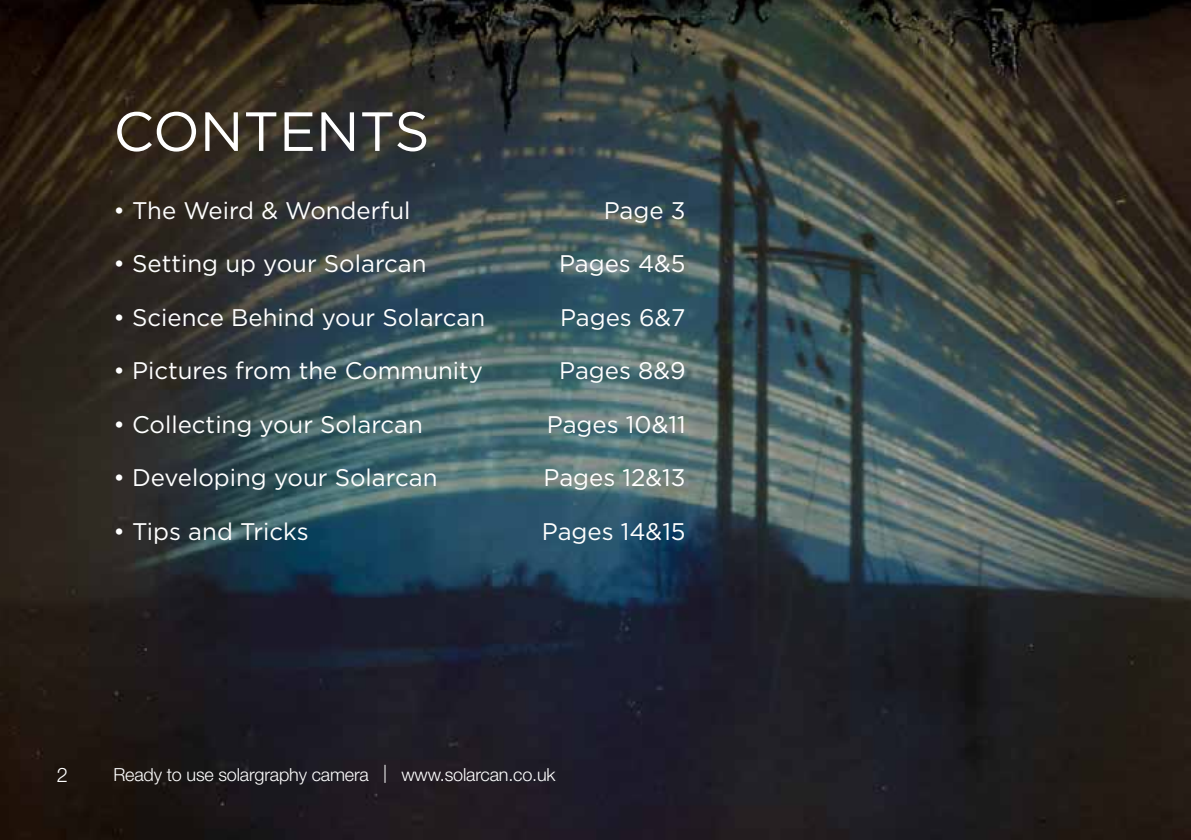
<style>
.page{position:relative;width:1191px;height:840px;background:#fff}
.page>*{position:absolute;margin:0;border:0;box-sizing:border-box;transform-origin:0 0}
.t1{font:55px "Gotham";color:#fff}
.t2{font:24px "Gotham";color:#fff}
.t3{font:300 20px "Helvetica Neue LT Std";color:#fff}
.t4{font:300 18px "Helvetica Neue LT Std";letter-spacing:-.01em;color:#fff}
</style>
<div class="page">
<img style="left:0;top:0;width:1191px;height:839px">
<h1 class="t1" style="left:113px;top:101px;width:318px">CONTENTS</h1>
<p class="t2" style="left:113px;top:197px;width:298px">• The Weird &amp; Wonderful</p>
<p class="t2" style="left:604px;top:197px;width:83px">Page 3</p>
<p class="t2" style="left:113px;top:250px;width:315px">• Setting up your Solarcan</p>
<p class="t2" style="left:559px;top:250px;width:128px">Pages 4&amp;5</p>
<p class="t2" style="left:113px;top:304px;width:373px">• Science Behind your Solarcan</p>
<p class="t2" style="left:560px;top:304px;width:127px">Pages 6&amp;7</p>
<p class="t2" style="left:113px;top:357px;width:371px">• Pictures from the Community</p>
<p class="t2" style="left:559px;top:357px;width:128px">Pages 8&amp;9</p>
<p class="t2" style="left:113px;top:411px;width:311px">• Collecting your Solarcan</p>
<p class="t2" style="left:547px;top:411px;width:140px">Pages 10&amp;11</p>
<p class="t2" style="left:113px;top:464px;width:325px">• Developing your Solarcan</p>
<p class="t2" style="left:543px;top:464px;width:143px">Pages 12&amp;13</p>
<p class="t2" style="left:113px;top:517px;width:197px">• Tips and Tricks</p>
<p class="t2" style="left:542px;top:517px;width:145px">Pages 14&amp;15</p>
<p class="t3" style="left:57px;top:762px;width:13px">2</p>
<p class="t4" style="left:113px;top:763px;width:443px">Ready to use solargraphy camera | www.solarcan.co.uk</p>
</div>
